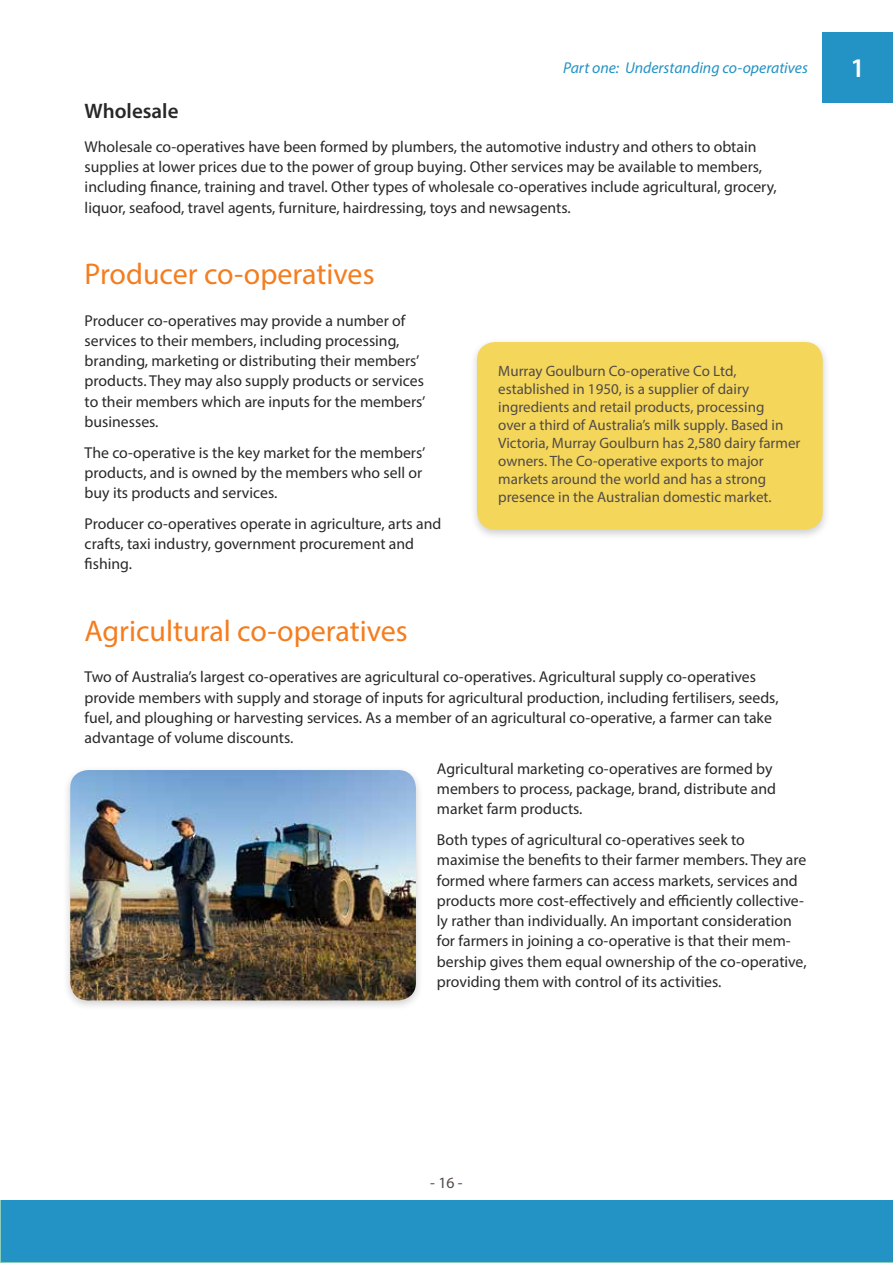
<style>
.page{position:relative;width:893px;height:1263px;background:#fff}
.page>*{position:absolute;margin:0;border:0;box-sizing:border-box;transform-origin:0 0}
.t1{font:30px "Myriad Pro";color:#f47d1f}
.t2{font:600 27px "Myriad Pro";color:#fff}
.t3{font:600 21px "Myriad Pro";color:#292829}
.t4{font:15.75px/20.2px "Myriad Pro";color:#292829}
.t5{font:italic 15.75px "Myriad Pro";color:#2392c4}
.t6{font:15.75px "Myriad Pro";color:#524b48}
.t7{font:15px/18px "Myriad Pro";color:#524b48}
</style>
<div class="page">
<div style="left:1px;top:1200px;width:891px;height:62px;background:#2392c4"></div>
<div style="left:823px;top:32px;width:70px;height:70px;background:#2392c4"></div>
<div style="left:469px;top:337px;width:362px;height:204px;background:#000;opacity:.2"></div>
<div style="left:477px;top:342px;width:346px;height:187px;background:#f4d65b;border-radius:18px"></div>
<div style="left:62px;top:765px;width:362px;height:246px;background:#000;opacity:.2"></div>
<img style="left:70px;top:770px;width:346px;height:230px">
<p class="t5" style="left:563px;top:58px;width:246px">Part one: Understanding co-operatives</p>
<h2 class="t2" style="left:851px;top:51px;width:16px">1</h2>
<h3 class="t3" style="left:85px;top:98px;width:95px">Wholesale</h3>
<p class="t4" style="left:85px;top:136px;width:694px">Wholesale co-operatives have been formed by plumbers, the automotive industry and others to obtain supplies at lower prices due to the power of group buying. Other services may be available to members, including finance, training and travel. Other types of wholesale co-operatives include agricultural, grocery, liquor, seafood, travel agents, furniture, hairdressing, toys and newsagents.</p>
<h1 class="t1" style="left:85px;top:256px;width:291px">Producer co-operatives</h1>
<p class="t4" style="left:85px;top:310px;width:342px">Producer co-operatives may provide a number of services to their members, including processing, branding, marketing or distributing their members’ products. They may also supply products or services to their members which are inputs for the members’ businesses.</p>
<p class="t4" style="left:85px;top:442px;width:342px">The co-operative is the key market for the members’ products, and is owned by the members who sell or buy its products and services.</p>
<p class="t4" style="left:85px;top:513px;width:358px">Producer co-operatives operate in agriculture, arts and crafts, taxi industry, government procurement and fishing.</p>
<p class="t7" style="left:498px;top:362px;width:304px">Murray Goulburn Co-operative Co Ltd, established in 1950, is a supplier of dairy ingredients and retail products, processing<br>over a third of Australia’s milk supply. Based in Victoria, Murray Goulburn has 2,580 dairy farmer owners. The Co-operative exports to major markets around the world and has a strong presence in the Australian domestic market.</p>
<h1 class="t1" style="left:85px;top:612px;width:325px">Agricultural co-operatives</h1>
<p class="t4" style="left:85px;top:667px;width:695px">Two of Australia’s largest co-operatives are agricultural co-operatives. Agricultural supply co-operatives provide members with supply and storage of inputs for agricultural production, including fertilisers, seeds, fuel, and ploughing or harvesting services. As a member of an agricultural co-operative, a farmer can take advantage of volume discounts.</p>
<p class="t4" style="left:437px;top:758px;width:340px">Agricultural marketing co-operatives are formed by members to process, package, brand, distribute and market farm products.</p>
<p class="t4" style="left:437px;top:829px;width:371px">Both types of agricultural co-operatives seek to maximise the benefits to their farmer members. They are formed where farmers can access markets, services and products more cost-effectively and efficiently collective&shy;ly rather than individually. An important consideration for farmers in joining a co-operative is that their mem&shy;bership gives them equal ownership of the co-operative, providing them with control of its activities.</p>
<p class="t6" style="left:430px;top:1173px;width:34px">- 16 -</p>
</div>
